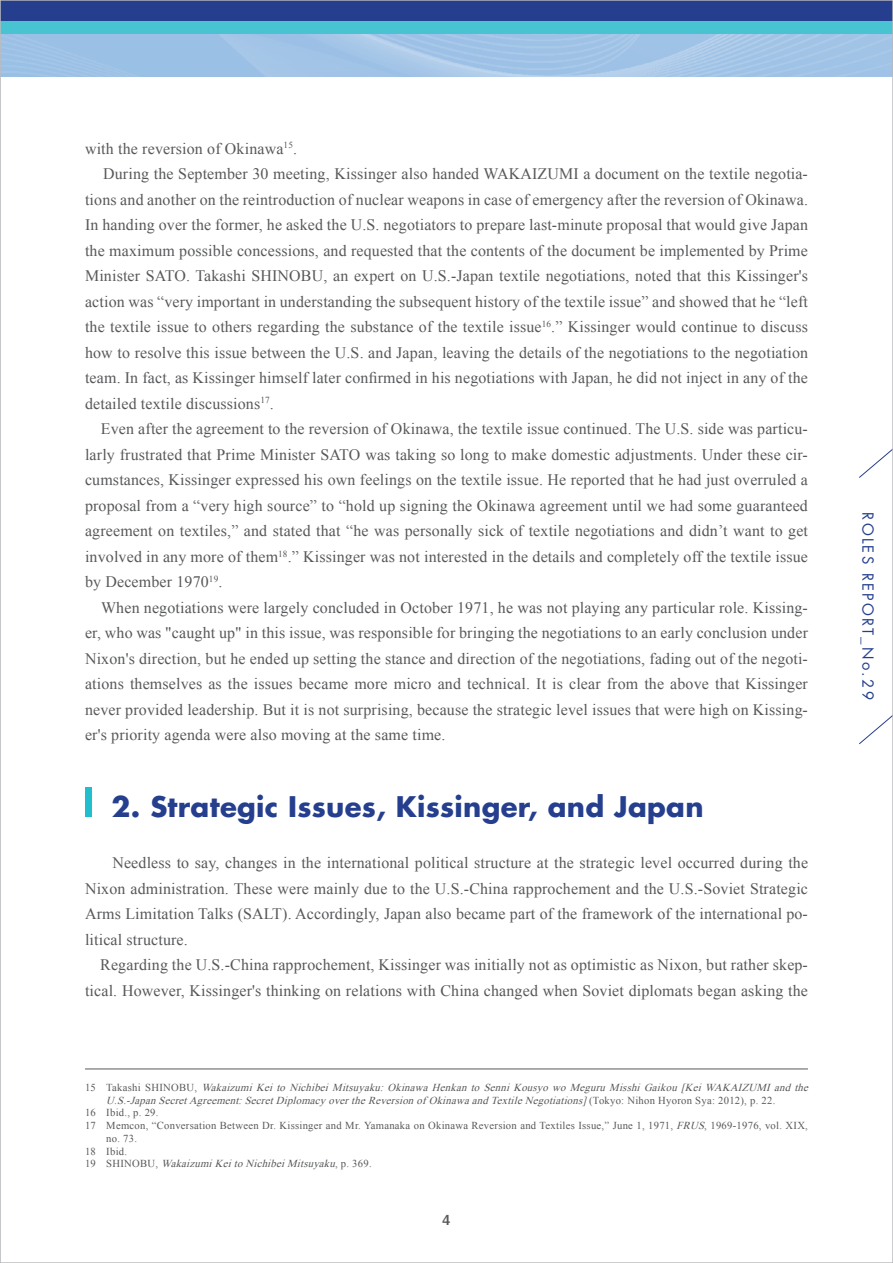
<style>
.page{position:relative;width:893px;height:1263px;background:#fff}
.page>*{position:absolute;margin:0;border:0;box-sizing:border-box;transform-origin:0 0}
.ROLES_本文{font:700 27.6px "Futura Std";letter-spacing:.01em;color:#253f8e}
.ROLES_本文-2{font:15.9px/25.5px "Times New Roman";letter-spacing:.01em;color:#57585a;text-align:justify}
.ROLES_見出し{font:14.85px "Futura Std";letter-spacing:.15em;color:#253f8e}
.t1{font:13.8px "Midashi Go Pr 5 MB31";color:#57585a}
.ROLES_注釈{font:italic 10.65px/12.8px "Times New Roman";color:#57585a}
.ROLES_注釈-2{font:10.65px/12.8px "Times New Roman";letter-spacing:.025em;color:#57585a}
.s1{font-style:normal}
.s2{font-style:italic}
</style>
<div class="page">
<svg style="left:859px;top:450px;width:32px;height:28px"></svg>
<svg style="left:859px;top:716px;width:32px;height:29px"></svg>
<div style="left:85px;top:787px;width:6px;height:30px;background:#21bece"></div>
<svg style="left:2px;top:34px;width:889px;height:43px;background:#a1c3e6"></svg>
<div style="left:0;top:0;width:893px;height:21px;background:#253f8e"></div>
<div style="left:0;top:21px;width:893px;height:13px;background:#47c3d2"></div>
<hr style="left:85px;top:1069px;width:723px;height:1px;background:#57585a">
<p class="ROLES_本文-2" style="left:85px;top:135px;width:214px">with the reversion of Okinawa<sup>15</sup>.</p>
<p class="ROLES_本文-2" style="left:85px;top:161px;width:725px;text-indent:18px">During the September 30 meeting, Kissinger also handed WAKAIZUMI a document on the textile negotia&shy;tions and another on the reintroduction of nuclear weapons in case of emergency after the reversion of Okinawa.<br>In handing over the former, he asked the U.S. negotiators to prepare last-minute proposal that would give Japan the maximum possible concessions, and requested that the contents of the document be implemented by Prime Minister SATO. Takashi SHINOBU, an expert on U.S.-Japan textile negotiations, noted that this Kissinger's action was “very important in understanding the subsequent history of the textile issue” and showed that he “left the textile issue to others regarding the substance of the textile issue<sup>16</sup>.” Kissinger would continue to discuss how to resolve this issue between the U.S. and Japan, leaving the details of the negotiations to the negotiation team. In fact, as Kissinger himself later confirmed in his negotiations with Japan, he did not inject in any of the detailed textile discussions<sup>17</sup>.</p>
<p class="ROLES_本文-2" style="left:85px;top:416px;width:724px;text-indent:16px">Even after the agreement to the reversion of Okinawa, the textile issue continued. The U.S. side was particu&shy;larly frustrated that Prime Minister SATO was taking so long to make domestic adjustments. Under these cir&shy;cumstances, Kissinger expressed his own feelings on the textile issue. He reported that he had just overruled a proposal from a “very high source” to “hold up signing the Okinawa agreement until we had some guaranteed agreement on textiles,” and stated that “he was personally sick of textile negotiations and didn’t want to get involved in any more of them<sup>18</sup>.” Kissinger was not interested in the details and completely off the textile issue by December 1970<sup>19</sup>.</p>
<p class="ROLES_本文-2" style="left:85px;top:594px;width:724px;text-indent:16px">When negotiations were largely concluded in October 1971, he was not playing any particular role. Kissing&shy;er, who was "caught up" in this issue, was responsible for bringing the negotiations to an early conclusion under Nixon's direction, but he ended up setting the stance and direction of the negotiations, fading out of the negoti&shy;ations themselves as the issues became more micro and technical. It is clear from the above that Kissinger never provided leadership. But it is not surprising, because the strategic level issues that were high on Kissing&shy;er's priority agenda were also moving at the same time.</p>
<p class="ROLES_本文" style="left:112px;top:788px;width:594px">2. Strategic Issues, Kissinger, and Japan</p>
<p class="ROLES_本文-2" style="left:85px;top:850px;width:725px;text-indent:27px">Needless to say, changes in the international political structure at the strategic level occurred during the Nixon administration. These were mainly due to the U.S.-China rapprochement and the U.S.-Soviet Strategic Arms Limitation Talks (SALT). Accordingly, Japan also became part of the framework of the international po&shy;litical structure.</p>
<p class="ROLES_本文-2" style="left:85px;top:952px;width:724px;text-align:right">Regarding the U.S.-China rapprochement, Kissinger was initially not as optimistic as Nixon, but rather skep&shy;tical. However, Kissinger's thinking on relations with China changed when Soviet diplomats began asking the</p>
<p class="ROLES_注釈" style="left:106px;top:1081px;width:707px;text-indent:-21px"><span class="s1">1 5 T a k a s h i S H I N O B U ,</span> Wakaizumi Kei to Nichibei Mitsuyaku: Okinawa Henkan to Senni Kousyo wo Meguru Misshi Gaikou [KeiWAKAIZUMI and the<br>U.S.-JapanSecretAgreement:SecretDiplomacyovertheReversionof OkinawaandTextileNegotiations]<span class="s1">( T o k y o : N i h o n H y o r o n S y a : 2 0 1 2 ) , p . 2 2 .</span></p>
<p class="ROLES_注釈-2" style="left:85px;top:1106px;width:75px">16 Ibid., p. 29.</p>
<p class="ROLES_注釈-2" style="left:106px;top:1119px;width:703px;text-indent:-21px">17 Memcon, “Conversation Between Dr. Kissinger and Mr. Yamanaka on Okinawa Reversion and Textiles Issue,” June 1, 1971, <span class="s2">FRUS</span>, 1969-1976, vol. XIX, no. 73.</p>
<p class="ROLES_注釈-2" style="left:85px;top:1144px;width:44px">18 Ibid.</p>
<p class="ROLES_注釈" style="left:85px;top:1157px;width:288px"><span class="s1">1 9 S H I N O B U ,</span> WakaizumiKeitoNichibeiMitsuyaku<span class="s1">, p . 3 6 9 .</span></p>
<p class="t1" style="left:443px;top:1208px;width:9px">4</p>
<p class="ROLES_見出し" style="left:877px;top:512px;width:189px;rotate:90deg">ROLES REPORT_No.29</p>
</div>
